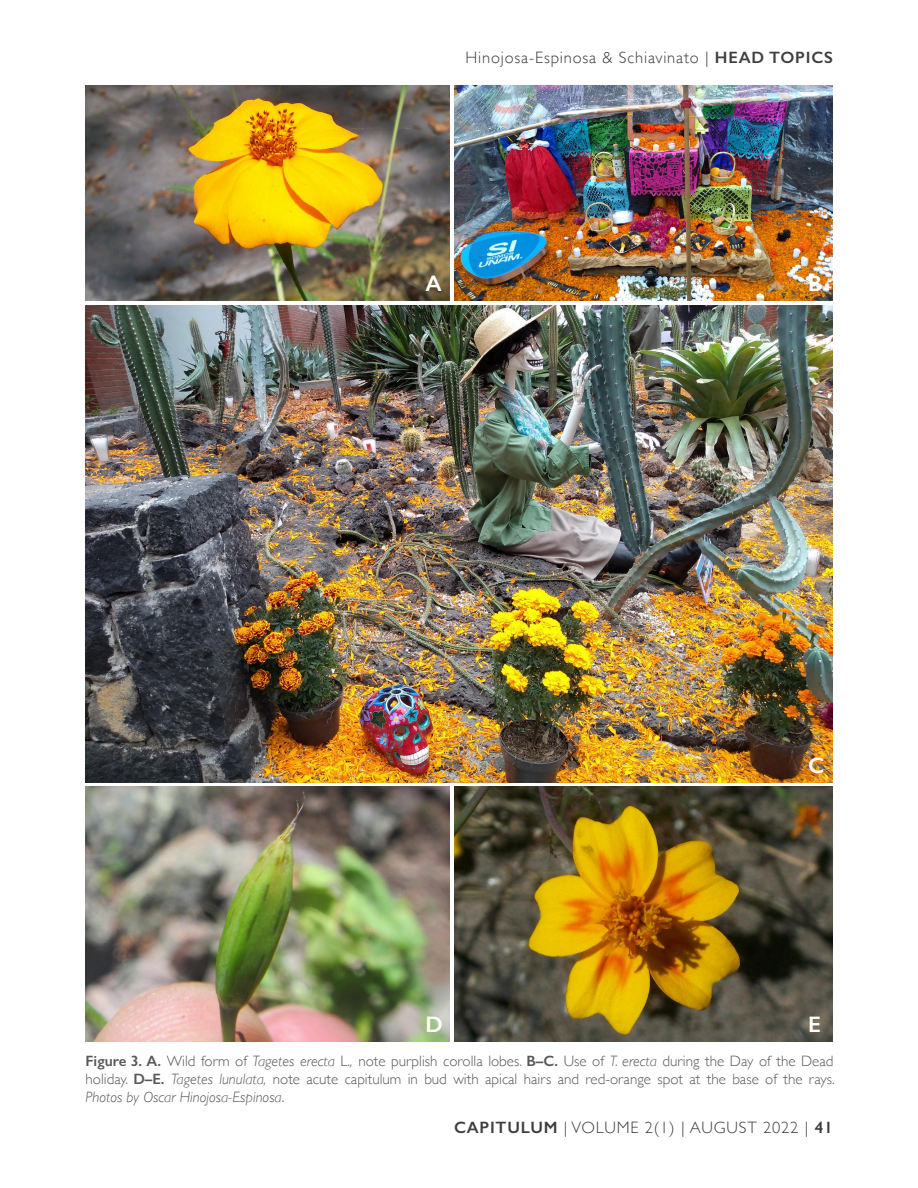
<style>
.page{position:relative;width:918px;height:1188px;background:#fff}
.page>*{position:absolute;margin:0;border:0;box-sizing:border-box;transform-origin:0 0}
.t1{font:600 22.5px "Gill Sans";color:#fff}
.Inline_Subtitle{font:300 16.5px "Gill Sans";letter-spacing:.05em;color:#3e3e3f}
.t2{font:300 15px/18px "Gill Sans";color:#57585a;text-align:justify}
.s1{font-weight:600}
.s2{font-style:italic}
</style>
<div class="page">
<img style="left:85px;top:787px;width:365px;height:255px">
<img style="left:85px;top:85px;width:365px;height:216px">
<img style="left:85px;top:305px;width:748px;height:477px">
<img style="left:454px;top:787px;width:379px;height:255px">
<img style="left:454px;top:85px;width:379px;height:216px">
<p class="Inline_Subtitle" style="left:466px;top:45px;width:369px">Hinojosa-Espinosa &amp; Schiavinato | <span class="s1">HEAD TOPICS</span></p>
<p class="t1" style="left:425px;top:270px;width:18px">A</p>
<p class="t1" style="left:808px;top:270px;width:16px">B</p>
<p class="t1" style="left:808px;top:751px;width:18px">C</p>
<p class="t1" style="left:425px;top:1011px;width:19px">D</p>
<p class="t1" style="left:808px;top:1011px;width:14px">E</p>
<p class="t2" style="left:86px;top:1051px;width:751px"><span class="s1">Figure 3. A.</span> Wild form of <span class="s2">Tagetes erecta</span> L.<span class="s2">,</span> note purplish corolla lobes. <span class="s1">B–C.</span> Use of <span class="s2">T. erecta</span> during the Day of the Dead holiday. <span class="s1">D–E.</span> <span class="s2">Tagetes lunulata,</span> note acute capitulum in bud with apical hairs and red-orange spot at the base of the rays.<br><span class="s2">Photos by Oscar Hinojosa-Espinosa</span>.</p>
<p class="Inline_Subtitle" style="left:454px;top:1115px;width:380px"><span class="s1">CAPITULUM</span> | VOLUME 2(1) | AUGUST 2022 | <span class="s1">41</span></p>
</div>
